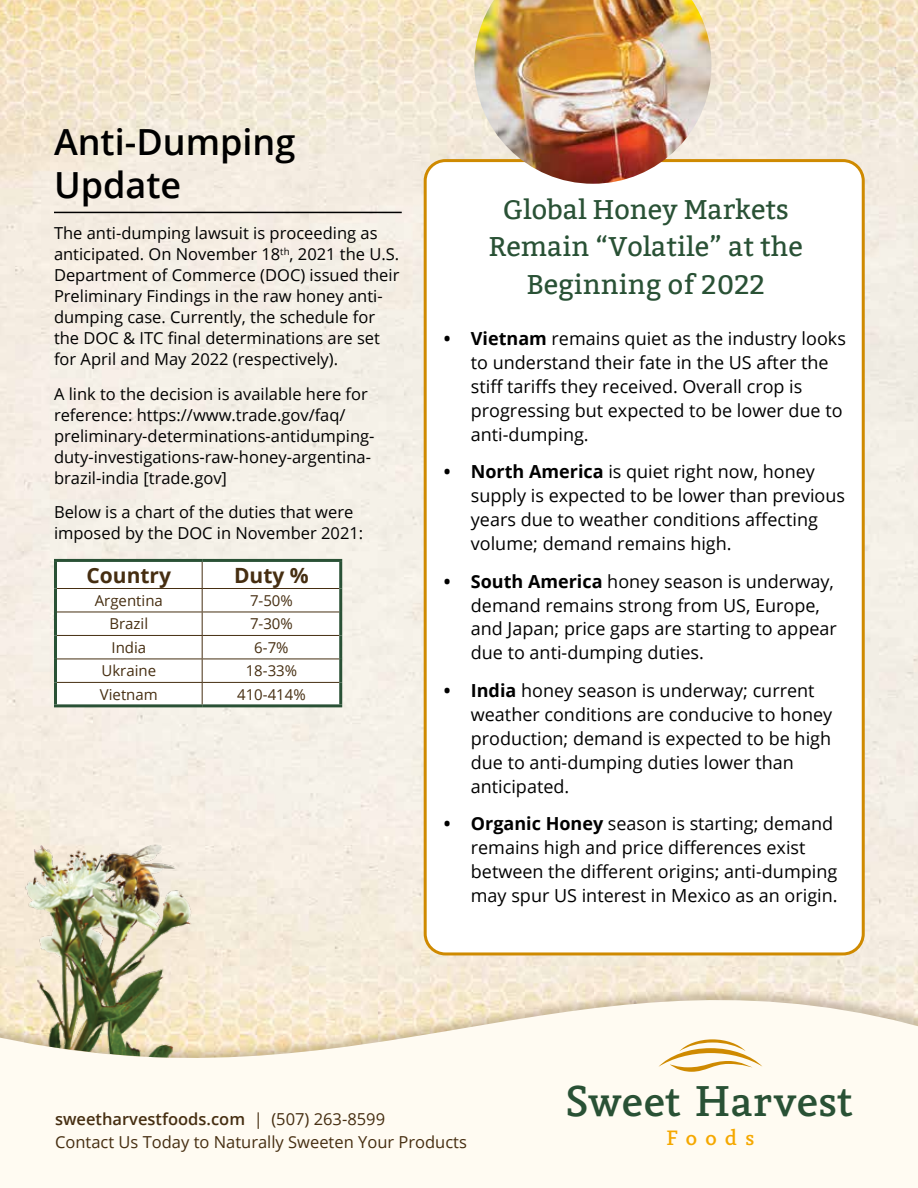
<style>
.page{position:relative;width:918px;height:1188px;background:#fff}
.page>*{position:absolute;margin:0;border:0;box-sizing:border-box;transform-origin:0 0}
.t1{font:500 46.05px "Vekta Serif";letter-spacing:.02em;color:#295135}
.t2{font:600 36px/43.2px "Open Sans";color:#000}
.t3{font:27px/37.5px "Bitter";color:#295135;text-align:center}
.t4{font:500 22.2px "Vekta Serif";letter-spacing:.39em;color:#f5a800}
.t5{font:700 21px "Open Sans";color:#462e11}
.t6{font:18px/24px "Open Sans";color:#000}
.t7{font:16.5px/21px "Open Sans";color:#000}
.t8{font:16.5px/22.5px "Open Sans";color:#462e11}
.t9{font:15px "Open Sans";color:#462e11}
.s1{font-weight:700}
.s2{font-weight:600}
</style>
<div class="page">
<img style="left:0;top:0;width:918px;height:925px">
<svg style="left:0;top:925px;width:918px;height:263px;fill:#fffbf2"></svg>
<svg style="left:658px;top:1039px;width:104px;height:33px"></svg>
<div style="left:425px;top:161px;width:438px;height:793px;background:#fff;border-radius:20px"></div>
<div style="left:424px;top:159px;width:441px;height:796px;border:3px solid #cf8a00;border-radius:20px"></div>
<img style="left:8px;top:803px;width:192px;height:256px">
<img style="left:474px;top:0;width:237px;height:184px">
<hr style="left:54px;top:212px;width:348px;height:1px;background:#000">
<hr style="left:54px;top:559px;width:148px;height:3px;background:#295135">
<hr style="left:54px;top:562px;width:3px;height:27px;background:#295135">
<hr style="left:202px;top:559px;width:140px;height:3px;background:#295135">
<hr style="left:339px;top:562px;width:3px;height:27px;background:#295135">
<hr style="left:54px;top:589px;width:3px;height:23px;background:#295135">
<hr style="left:339px;top:589px;width:3px;height:23px;background:#295135">
<hr style="left:54px;top:612px;width:3px;height:23px;background:#295135">
<hr style="left:339px;top:612px;width:3px;height:23px;background:#295135">
<hr style="left:54px;top:635px;width:3px;height:24px;background:#295135">
<hr style="left:339px;top:635px;width:3px;height:24px;background:#295135">
<hr style="left:54px;top:659px;width:3px;height:23px;background:#295135">
<hr style="left:339px;top:659px;width:3px;height:23px;background:#295135">
<hr style="left:54px;top:682px;width:3px;height:22px;background:#295135">
<hr style="left:339px;top:682px;width:3px;height:22px;background:#295135">
<hr style="left:54px;top:704px;width:148px;height:3px;background:#295135">
<hr style="left:202px;top:704px;width:140px;height:3px;background:#295135">
<svg style="left:56px;top:560px;width:285px;height:146px"></svg>
<h2 class="t2" style="left:54px;top:120px;width:243px">Anti-Dumping<br>Update</h2>
<p class="t7" style="left:54px;top:223px;width:347px">The anti-dumping lawsuit is proceeding as anticipated. On November 18<sup>th</sup>, 2021 the U.S.<br>Department of Commerce (DOC) issued their Preliminary Findings in the raw honey anti&shy;dumping case. Currently, the schedule for the DOC &amp; ITC final determinations are set for April and May 2022 (respectively).</p>
<p class="t7" style="left:54px;top:383px;width:322px">A link to the decision is available here for reference: https://www.trade.gov/faq/ preliminary-determinations-antidumping&shy;duty-investigations-raw-honey-argentina&shy;brazil-india [trade.gov]</p>
<p class="t7" style="left:54px;top:502px;width:311px">Below is a chart of the duties that were imposed by the DOC in November 2021:</p>
<p class="t5" style="left:87px;top:560px;width:86px">Country</p>
<p class="t5" style="left:234px;top:560px;width:76px">Duty %</p>
<p class="t9" style="left:95px;top:590px;width:70px">Argentina</p>
<p class="t9" style="left:250px;top:590px;width:44px">7-50%</p>
<p class="t9" style="left:109px;top:614px;width:40px">Brazil</p>
<p class="t9" style="left:250px;top:614px;width:44px">7-30%</p>
<p class="t9" style="left:111px;top:637px;width:36px">India</p>
<p class="t9" style="left:254px;top:637px;width:36px">6-7%</p>
<p class="t9" style="left:102px;top:661px;width:56px">Ukraine</p>
<p class="t9" style="left:246px;top:661px;width:53px">18-33%</p>
<p class="t9" style="left:100px;top:684px;width:59px">Vietnam</p>
<p class="t9" style="left:237px;top:684px;width:70px">410-414%</p>
<h3 class="t3" style="left:489px;top:191px;width:315px">Global Honey Markets<br>Remain “Volatile” at the<br>Beginning of 2022</h3>
<p class="t6" style="left:471px;top:326px;width:377px;text-indent:-27px"><span class="s1">• Vietnam</span> remains quiet as the industry looks to understand their fate in the US after the stiff tariffs they received. Overall crop is progressing but expected to be lower due to anti-dumping.</p>
<p class="t6" style="left:471px;top:459px;width:376px;text-indent:-27px"><span class="s1">• North America</span> is quiet right now, honey supply is expected to be lower than previous years due to weather conditions affecting volume; demand remains high.</p>
<p class="t6" style="left:471px;top:569px;width:367px;text-indent:-27px"><span class="s1">• South America</span> honey season is underway, demand remains strong from US, Europe, and Japan; price gaps are starting to appear due to anti-dumping duties.</p>
<p class="t6" style="left:471px;top:678px;width:363px;text-indent:-27px"><span class="s1">• India</span> honey season is underway; current weather conditions are conducive to honey production; demand is expected to be high due to anti-dumping duties lower than anticipated.</p>
<p class="t6" style="left:471px;top:811px;width:368px;text-indent:-27px"><span class="s1">• Organic Honey</span> season is starting; demand remains high and price differences exist between the different origins; anti-dumping may spur US interest in Mexico as an origin.</p>
<p class="t8" style="left:55px;top:1107px;width:413px"><span class="s2">sweetharvestfoods.com</span> | (507) 263-8599<br>Contact Us Today to Naturally Sweeten Your Products</p>
<h1 class="t1" style="left:565px;top:1072px;width:288px">Sweet Harvest</h1>
<p class="t4" style="left:667px;top:1124px;width:88px">Foods</p>
</div>
